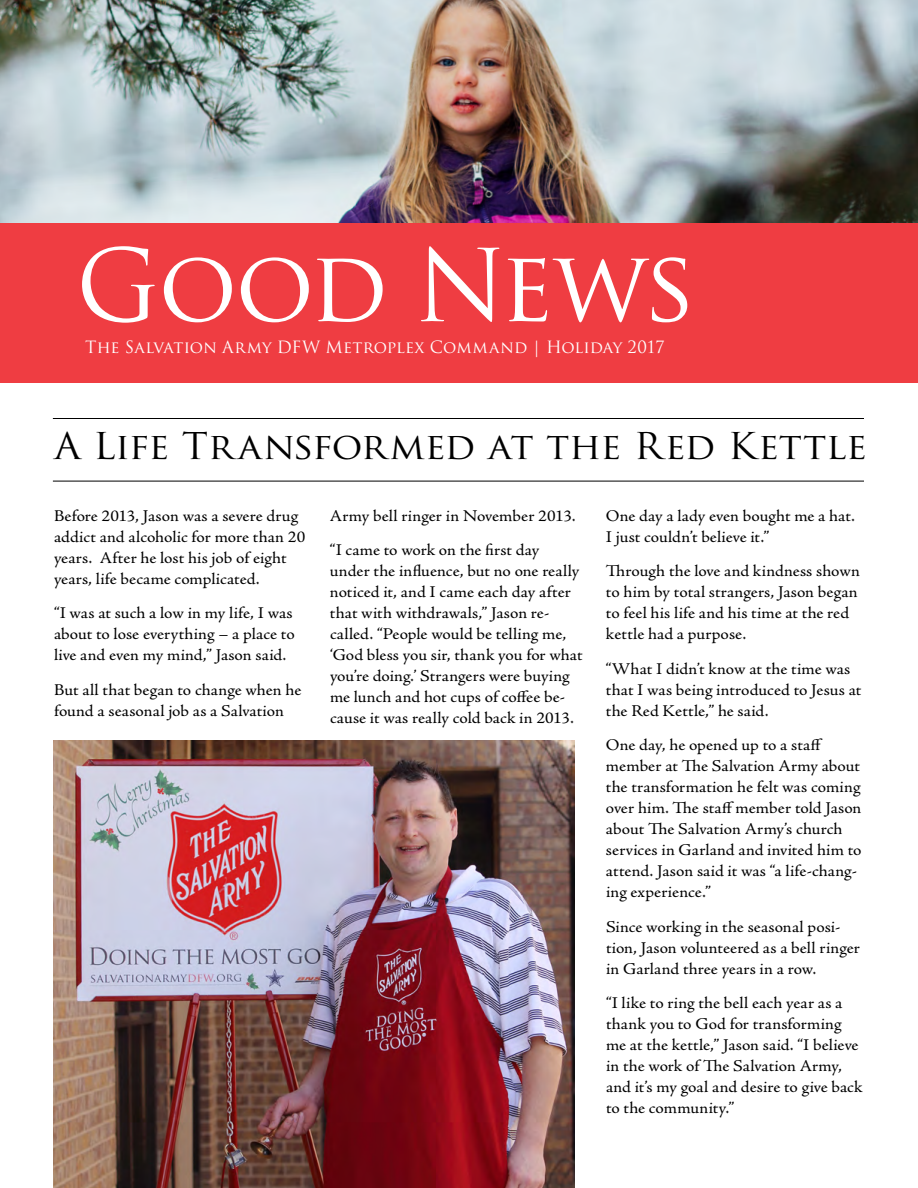
<style>
.page{position:relative;width:918px;height:1188px;background:#fff}
.page>*{position:absolute;margin:0;border:0;box-sizing:border-box;transform-origin:0 0}
.t1{font:97.5px "Trajan Pro";letter-spacing:-.025em;color:#fff}
.t2{font:36px "Trajan Pro";letter-spacing:-.015em;color:#000;scale:1.06 1}
.t3{font:16.5px/21px "Adobe Jenson Pro";color:#000;scale:1.06 1}
.t4{font:16.5px "Trajan Pro";letter-spacing:.005em;color:#fff}
</style>
<div class="page">
<img style="left:0;top:0;width:918px;height:223px">
<div style="left:0;top:223px;width:918px;height:160px;background:#ef3d42"></div>
<hr style="left:53px;top:418px;width:811px;height:1px;background:#000">
<hr style="left:53px;top:481px;width:811px;height:1px;background:#000">
<img style="left:53px;top:740px;width:521px;height:448px">
<h1 class="t1" style="left:76px;top:224px;width:622px">Good News</h1>
<p class="t4" style="left:85px;top:337px;width:581px">The Salvation Army DFW Metroplex Command | Holiday 2017</p>
<h2 class="t2" style="left:54px;top:423px;width:769px">A Life Transformed at the Red Kettle</h2>
<p class="t3" style="left:54px;top:505px;width:239px">Before 2013, Jason was a severe drug addict and alcoholic for more than 20 years. After he lost his job of eight years, life became complicated.</p>
<p class="t3" style="left:54px;top:603px;width:229px;text-align:justify">“I was at such a low in my life, I was about to lose everything – a place to live and even my mind,” Jason said.</p>
<p class="t3" style="left:54px;top:679px;width:235px">But all that began to change when he found a seasonal job as a Salvation</p>
<p class="t3" style="left:330px;top:498px;width:233px;line-height:34.5px">Army bell ringer in November 2013. “I came to work on the first day</p>
<p class="t3" style="left:330px;top:561px;width:240px">under the influence, but no one really noticed it, and I came each day after that with withdrawals,” Jason re&shy;called. “People would be telling me, ‘God bless you sir, thank you for what you’re doing.’ Strangers were buying me lunch and hot cups of coffee be&shy;cause it was really cold back in 2013.</p>
<p class="t3" style="left:606px;top:505px;width:236px">One day a lady even bought me a hat.<br>I just couldn’t believe it.”</p>
<p class="t3" style="left:606px;top:561px;width:241px">Through the love and kindness shown to him by total strangers, Jason began to feel his life and his time at the red kettle had a purpose.</p>
<p class="t3" style="left:606px;top:658px;width:242px">“What I didn’t know at the time was that I was being introduced to Jesus at the Red Kettle,” he said.</p>
<p class="t3" style="left:606px;top:735px;width:243px">One day, he opened up to a staff member at The Salvation Army about the transformation he felt was coming over him. The staff member told Jason about The Salvation Army’s church services in Garland and invited him to attend. Jason said it was “a life-chang&shy;ing experience.”</p>
<p class="t3" style="left:606px;top:916px;width:241px">Since working in the seasonal posi&shy;tion, Jason volunteered as a bell ringer in Garland three years in a row.</p>
<p class="t3" style="left:606px;top:993px;width:244px">“I like to ring the bell each year as a thank you to God for transforming me at the kettle,” Jason said. “I believe in the work of The Salvation Army, and it’s my goal and desire to give back to the community.”</p>
</div>
